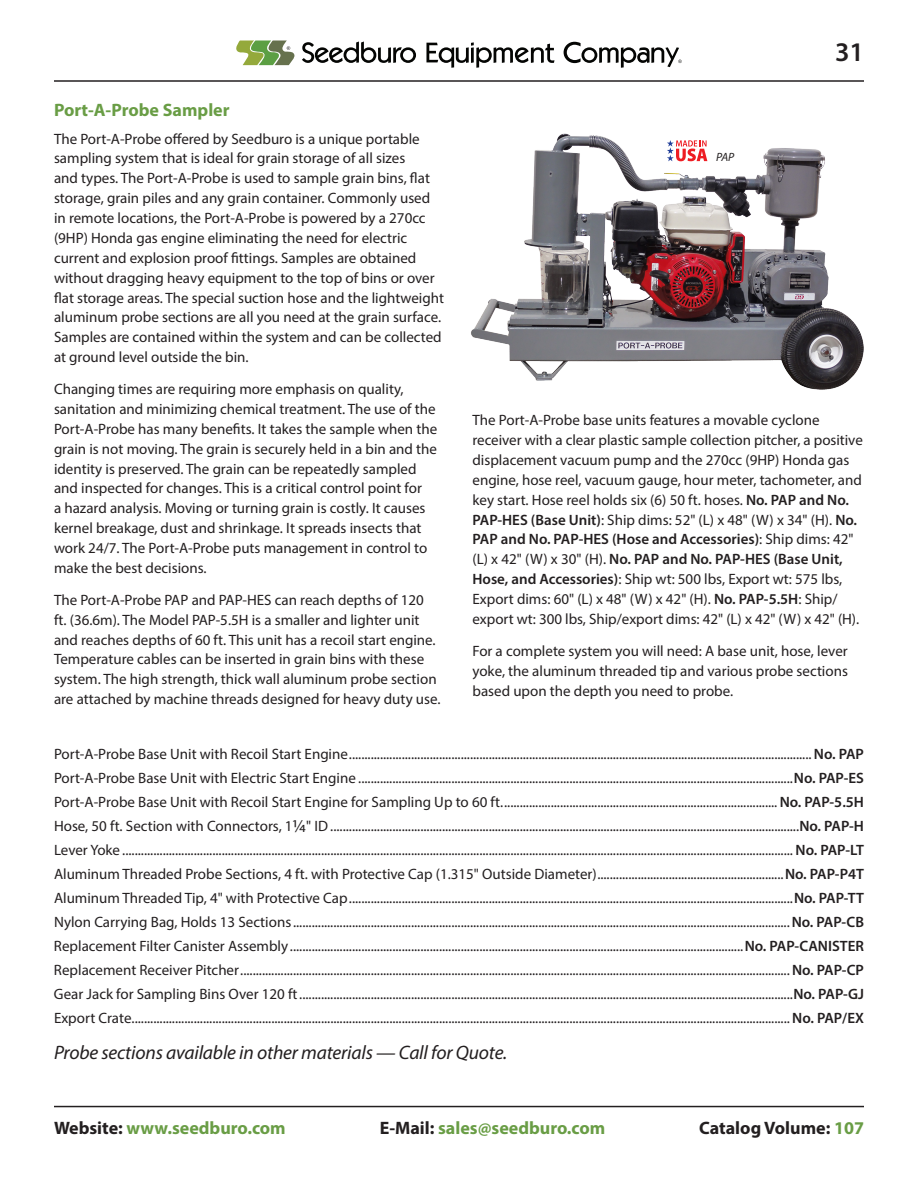
<style>
.page{position:relative;width:918px;height:1188px;background:#fff}
.page>*{position:absolute;margin:0;border:0;box-sizing:border-box;transform-origin:0 0}
.t1{font:600 27px "Myriad Pro";color:#231f20}
.Body_Text{font:italic 19.5px "Myriad Pro";letter-spacing:-.01em;color:#231f20}
.Body_Text-2{font:700 18px "Myriad Pro";color:#699d45}
.t2{font:700 18px "Myriad Pro";color:#231f20}
.Part_List_-_Full{font:15px "Myriad Pro";color:#231f20}
.Body_Text-3{font:15px/19.8px "Myriad Pro";color:#231f20}
.t3{font:italic 12px "Myriad Pro";color:#231f20}
.s1{font-weight:600}
.s2{font-size:18px}
.s3{color:#231f20}
.s4{color:#699d45}
</style>
<div class="page">
<hr style="left:54px;top:80px;width:810px;height:2px;background:#231f20">
<hr style="left:54px;top:1106px;width:810px;height:1px;background:#231f20">
<svg style="left:236px;top:41px;width:59px;height:24px"></svg>
<svg style="left:302px;top:42px;width:114px;height:21px"></svg>
<svg style="left:426px;top:42px;width:128px;height:26px"></svg>
<svg style="left:564px;top:42px;width:118px;height:26px"></svg>
<img style="left:471px;top:133px;width:393px;height:257px">
<svg style="left:667px;top:140px;width:40px;height:21px"></svg>
<p class="Body_Text-2" style="left:54px;top:98px;width:177px">Port-A-Probe Sampler</p>
<p class="Body_Text-3" style="left:54px;top:128px;width:392px">The Port-A-Probe offered by Seedburo is a unique portable sampling system that is ideal for grain storage of all sizes<br>and types. The Port-A-Probe is used to sample grain bins, flat storage, grain piles and any grain container. Commonly used in remote locations, the Port-A-Probe is powered by a 270cc (9HP) Honda gas engine eliminating the need for electric current and explosion proof fittings. Samples are obtained without dragging heavy equipment to the top of bins or over flat storage areas. The special suction hose and the lightweight aluminum probe sections are all you need at the grain surface.<br>Samples are contained within the system and can be collected at ground level outside the bin.</p>
<p class="Body_Text-3" style="left:54px;top:379px;width:385px">Changing times are requiring more emphasis on quality, sanitation and minimizing chemical treatment. The use of the Port-A-Probe has many benefits. It takes the sample when the grain is not moving. The grain is securely held in a bin and the identity is preserved. The grain can be repeatedly sampled and inspected for changes. This is a critical control point for<br>a hazard analysis. Moving or turning grain is costly. It causes kernel breakage, dust and shrinkage. It spreads insects that work 24/7. The Port-A-Probe puts management in control to make the best decisions.</p>
<p class="Body_Text-3" style="left:54px;top:590px;width:388px">The Port-A-Probe PAP and PAP-HES can reach depths of 120<br>ft. (36.6m). The Model PAP-5.5H is a smaller and lighter unit and reaches depths of 60 ft. This unit has a recoil start engine.<br>Temperature cables can be inserted in grain bins with these system. The high strength, thick wall aluminum probe section are attached by machine threads designed for heavy duty use.</p>
<p class="t3" style="left:716px;top:150px;width:20px">PAP</p>
<h1 class="t1" style="left:835px;top:35px;width:30px">31</h1>
<p class="Body_Text-3" style="left:472px;top:410px;width:392px">The Port-A-Probe base units features a movable cyclone receiver with a clear plastic sample collection pitcher, a positive displacement vacuum pump and the 270cc (9HP) Honda gas engine, hose reel, vacuum gauge, hour meter, tachometer, and key start. Hose reel holds six (6) 50 ft. hoses. <span class="s1">No. PAP and No.<br>PAP-HES (Base Unit)</span>: Ship dims: 52" (L) x 48" (W) x 34" (H). <span class="s1">No.<br>PAP and No. PAP-HES (Hose and Accessories)</span>: Ship dims: 42" (L) x 42" (W) x 30" (H). <span class="s1">No. PAP and No. PAP-HES (Base Unit, Hose, and Accessories)</span>: Ship wt: 500 lbs, Export wt: 575 lbs, Export dims: 60" (L) x 48" (W) x 42" (H). <span class="s1">No. PAP-5.5H</span>: Ship/ export wt: 300 lbs, Ship/export dims: 42" (L) x 42" (W) x 42" (H).</p>
<p class="Body_Text-3" style="left:472px;top:641px;width:377px;text-align:justify">For a complete system you will need: A base unit, hose, lever yoke, the aluminum threaded tip and various probe sections based upon the depth you need to probe.</p>
<p class="Part_List_-_Full" style="left:54px;top:745px;width:812px">Port-A-Probe Base Unit with Recoil Start Engine..................................................................................................................................................... <span class="s1">No. PAP</span></p>
<p class="Part_List_-_Full" style="left:54px;top:769px;width:811px">Port-A-Probe Base Unit with Electric Start Engine ............................................................................................................................................<span class="s1">No. PAP-ES</span></p>
<p class="Part_List_-_Full" style="left:54px;top:793px;width:811px">Port-A-Probe Base Unit with Recoil Start Engine for Sampling Up to 60 ft......................................................................................... <span class="s1">No. PAP-5.5H</span></p>
<p class="Part_List_-_Full" style="left:54px;top:817px;width:811px">Hose, 50 ft. Section with Connectors, 1<span class="s2">1/4</span>" ID.......................................................................................................................................................<span class="s1">No. PAP-H</span></p>
<p class="Part_List_-_Full" style="left:54px;top:841px;width:811px">Lever Yoke ........................................................................................................................................................................................................................ <span class="s1">No. PAP-LT</span></p>
<p class="Part_List_-_Full" style="left:54px;top:865px;width:812px">Aluminum Threaded Probe Sections, 4 ft. with Protective Cap (1.315" Outside Diameter)............................................................<span class="s1">No. PAP-P4T</span></p>
<p class="Part_List_-_Full" style="left:54px;top:889px;width:811px">Aluminum Threaded Tip, 4" with Protective Cap...............................................................................................................................................<span class="s1">No. PAP-TT</span></p>
<p class="Part_List_-_Full" style="left:54px;top:913px;width:811px">Nylon Carrying Bag, Holds 13 Sections................................................................................................................................................................<span class="s1">No. PAP-CB</span></p>
<p class="Part_List_-_Full" style="left:54px;top:937px;width:812px">Replacement Filter Canister Assembly ..................................................................................................................................................<span class="s1">No. PAP-CANISTER</span></p>
<p class="Part_List_-_Full" style="left:54px;top:961px;width:812px">Replacement Receiver Pitcher.................................................................................................................................................................................<span class="s1">No. PAP-CP</span></p>
<p class="Part_List_-_Full" style="left:54px;top:985px;width:812px">Gear Jack for Sampling Bins Over 120 ft...............................................................................................................................................................<span class="s1">No. PAP-GJ</span></p>
<p class="Part_List_-_Full" style="left:54px;top:1009px;width:812px">Export Crate.................................................................................................................................................................................................................... <span class="s1">No. PAP/EX</span></p>
<p class="Body_Text" style="left:54px;top:1041px;width:455px">Probe sections available in other materials — Call for Quote.</p>
<p class="Body_Text-2" style="left:54px;top:1116px;width:233px"><span class="s3">Website:</span> www.seedburo.com</p>
<p class="Body_Text-2" style="left:380px;top:1116px;width:227px"><span class="s3">E-Mail:</span> sales@seedburo.com</p>
<p class="t2" style="left:699px;top:1116px;width:166px">Catalog Volume: <span class="s4">107</span></p>
</div>
